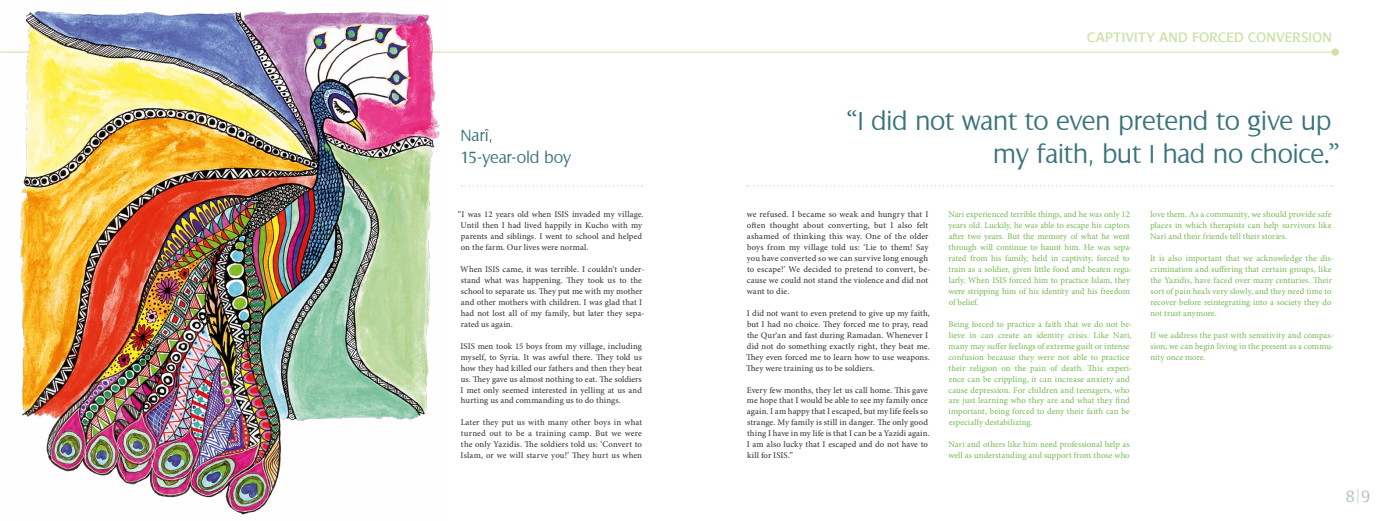
<style>
.page{position:relative;width:1389px;height:521px;background:#fff}
.page>*{position:absolute;margin:0;border:0;box-sizing:border-box;transform-origin:0 0}
.t1{font:300 28px/32.8px "Dialog";letter-spacing:-.02em;color:#39737c;text-align:right}
.t2{font:300 17.5px/21.9px "Dialog";letter-spacing:-.02em;color:#39737c}
.t3{font:300 17.5px "Dialog";color:#b0bfc5}
.t4{font:14.88px "Dialog";letter-spacing:.01em;color:#cee1a7}
.t5{font:500 8.75px/10.9px "Minion Pro";letter-spacing:.005em;color:#3b3b3a}
.t6{font:8.75px/10.9px "Minion Pro";color:#74b951}
.s1{font-family:"Minion Pro";font-weight:400}
</style>
<div class="page">
<div style="left:1331px;top:48px;width:8px;height:8px;background:#cee1a7;border-radius:50%"></div>
<hr style="left:0;top:52px;width:1335px;height:1px;background:#cee1a7">
<svg style="left:747px;top:185px;width:585px;height:2px"></svg>
<svg style="left:461px;top:185px;width:182px;height:2px"></svg>
<img style="left:5px;top:11px;width:436px;height:504px">
<h2 class="t2" style="left:461px;top:124px;width:112px">Narî,<br>15-year-old boy</h2>
<p class="t5" style="left:461px;top:209px;width:185px;text-indent:-3px">“I was 12 years old when ISIS invaded my village.<br>Until then I had lived happily in Kucho with my parents and siblings. I went to school and helped on the farm. Our lives were normal.</p>
<p class="t5" style="left:460px;top:264px;width:186px">When ISIS came, it was terrible. I couldn‘t under&shy;stand what was happening. They took us to the school to separate us. They put me with my mother and other mothers with children. I was glad that I had not lost all of my family, but later they sepa&shy;rated us again.</p>
<p class="t5" style="left:461px;top:340px;width:183px;text-align:justify">ISIS men took 15 boys from my village, including myself, to Syria. It was awful there. They told us how they had killed our fathers and then they beat us. They gave us almost nothing to eat. The soldiers I met only seemed interested in yelling at us and hurting us and commanding us to do things.</p>
<p class="t5" style="left:461px;top:417px;width:183px;text-align:justify">Later they put us with many other boys in what turned out to be a training camp. But we were the only Yazidis. The soldiers told us: ‘Convert to Islam, or we will starve you!’ They hurt us when</p>
<h3 class="t4" style="left:1087px;top:30px;width:246px">CAPTIVITY AND FORCED CONVERSION</h3>
<h1 class="t1" style="left:846px;top:105px;width:495px"><span class="s1">“</span>I did not want to even pretend to give up my faith, but I had no choice.<span class="s1">”</span></h1>
<p class="t5" style="left:747px;top:209px;width:185px">we refused. I became so weak and hungry that I often thought about converting, but I also felt ashamed of thinking this way. One of the older boys from my village told us: ‘Lie to them! Say you have converted so we can survive long enough to escape!’ We decided to pretend to convert, be&shy;cause we could not stand the violence and did not want to die.</p>
<p class="t5" style="left:746px;top:308px;width:185px">I did not want to even pretend to give up my faith, but I had no choice. They forced me to pray, read the Qur‘an and fast during Ramadan. Whenever I did not do something exactly right, they beat me.<br>They even forced me to learn how to use weapons.<br>They were training us to be soldiers.</p>
<p class="t5" style="left:747px;top:384px;width:185px">Every few months, they let us call home. This gave me hope that I would be able to see my family once again. I am happy that I escaped, but my life feels so strange. My family is still in danger. The only good thing I have in my life is that I can be a Yazidi again.<br>I am also lucky that I escaped and do not have to kill for ISIS.”</p>
<p class="t6" style="left:948px;top:209px;width:185px">Nari experienced terrible things, and he was only 12 years old. Luckily, he was able to escape his captors after two years. But the memory of what he went through will continue to haunt him. He was sepa&shy;rated from his family, held in captivity, forced to train as a soldier, given little food and beaten regu&shy;larly. When ISIS forced him to practice Islam, they were stripping him of his identity and his freedom of belief.</p>
<p class="t6" style="left:948px;top:319px;width:185px">Being forced to practice a faith that we do not be&shy;lieve in can create an identity crisis. Like Nari, many may suffer feelings of extreme guilt or intense confusion because they were not able to practice their religion on the pain of death. This experi&shy;ence can be crippling, it can increase anxiety and cause depression. For children and teenagers, who are just learning who they are and what they find important, being forced to deny their faith can be especially destabilizing.</p>
<p class="t6" style="left:948px;top:439px;width:183px">Nari and others like him need professional help as well as understanding and support from those who</p>
<p class="t6" style="left:1150px;top:209px;width:183px;text-align:justify">love them. As a community, we should provide safe places in which therapists can help survivors like Nari and their friends tell their stories.</p>
<p class="t6" style="left:1150px;top:253px;width:185px">It is also important that we acknowledge the dis&shy;crimination and suffering that certain groups, like the Yazidis, have faced over many centuries. Their sort of pain heals very slowly, and they need time to recover before reintegrating into a society they do not trust anymore.</p>
<p class="t6" style="left:1150px;top:330px;width:185px;text-align:justify">If we address the past with sensitivity and compas&shy;sion, we can begin living in the present as a commu&shy;nity once more.</p>
<h2 class="t3" style="left:1346px;top:487px;width:26px">8|9</h2>
</div>
